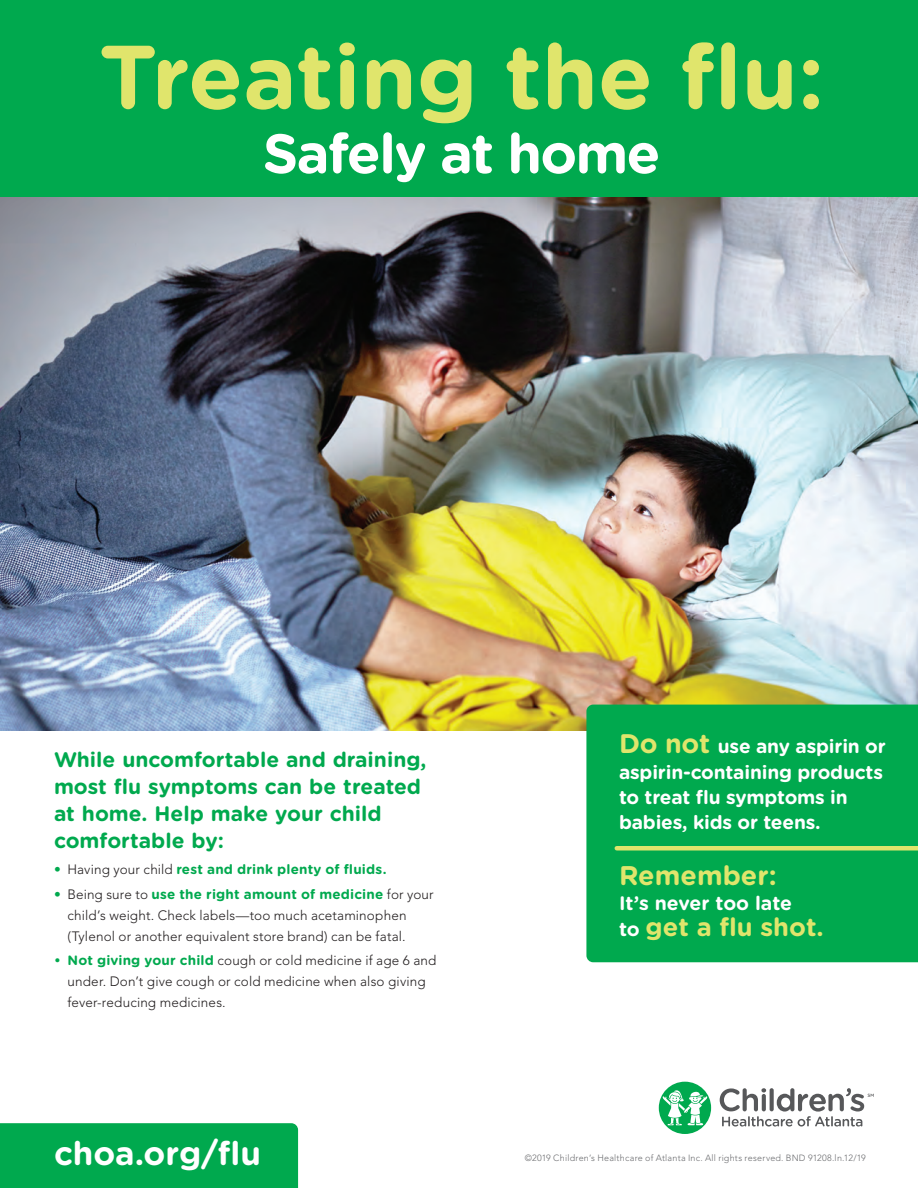
<style>
.page{position:relative;width:918px;height:1188px;background:#fff}
.page>*{position:absolute;margin:0;border:0;box-sizing:border-box;transform-origin:0 0}
.t1{font:700 90px "Gotham Rounded";color:#e0e56c}
.t2{font:700 55.5px "Gotham Rounded";letter-spacing:-.03em;color:#fff}
.t3{font:700 33px "Gotham Rounded";color:#fff}
.t4{font:700 27px "Gotham Rounded";color:#e0e56c}
.t5{font:700 25.5px "Gotham Rounded";color:#e0e56c}
.t6{font:700 21px/27px "Gotham Rounded";color:#00a94e}
.t7{font:700 19.5px "Gotham Rounded";letter-spacing:-.005em;color:#fff}
.t8{font:700 19.2px/25.5px "Gotham Rounded";letter-spacing:-.01em;color:#fff}
.t9{font:300 13.5px/21px "Avenir";letter-spacing:.01em;color:#231f20}
.t10{font:700 13.5px "Gotham Rounded";letter-spacing:.015em;color:#00a94e}
.t11{font:300 9px "Avenir";letter-spacing:.025em;color:#6c6d70}
.s1{font-family:"Avenir";font-weight:300}
.s2{font-family:"Avenir";font-weight:300;color:#231f20}
.s3{font-family:"Gotham Rounded";font-weight:700;color:#00a94e}
.s4{font-size:26.85px;color:#e0e56c}
.s5{font-size:19.5px;color:#fff}
</style>
<div class="page">
<img style="left:0;top:197px;width:918px;height:533px">
<div style="left:0;top:0;width:918px;height:197px;background:#00a94e"></div>
<div style="left:659px;top:1082px;width:52px;height:52px;background:#00a94e;border-radius:50%"></div>
<svg style="left:663px;top:1090px;width:44px;height:35px"></svg>
<svg style="left:720px;top:1088px;width:154px;height:39px"></svg>
<div style="left:586px;top:705px;width:332px;height:257px;background:#00a94e"></div>
<hr style="left:617px;top:846px;width:301px;height:4px;background:#e0e56c">
<div style="left:0;top:1123px;width:298px;height:65px;background:#00a94e"></div>
<h1 class="t1" style="left:99px;top:11px;width:727px">Treating the flu:</h1>
<h2 class="t2" style="left:263px;top:113px;width:399px">Safely at home</h2>
<h3 class="t6" style="left:54px;top:745px;width:374px">While uncomfortable and draining, most flu symptoms can be treated at home. Help make your child comfortable by:</h3>
<p class="t10" style="left:54px;top:860px;width:334px"><span class="s1">•</span> <span class="s2">Having your child</span> rest and drink plenty of fluids.</p>
<p class="t10" style="left:54px;top:884px;width:381px"><span class="s1">•</span> <span class="s2">Being sure to</span> use the right amount of medicine <span class="s2">for your</span></p>
<p class="t9" style="left:68px;top:904px;width:341px">child’s weight. Check labels—too much acetaminophen (Tylenol or another equivalent store brand) can be fatal.</p>
<p class="t9" style="left:68px;top:950px;width:371px;text-indent:-14px"><span class="s3">• Not giving your child</span> cough or cold medicine if age 6 and under. Don’t give cough or cold medicine when also giving fever-reducing medicines.</p>
<h3 class="t3" style="left:54px;top:1129px;width:209px">choa.org/flu</h3>
<h3 class="t8" style="left:619px;top:733px;width:268px"><span class="s4">Do not</span> use any aspirin or aspirin-containing products to treat flu symptoms in babies, kids or teens.</h3>
<h3 class="t4" style="left:619px;top:856px;width:159px">Remember:</h3>
<h3 class="t7" style="left:619px;top:889px;width:175px">It’s never too late</h3>
<h3 class="t5" style="left:619px;top:908px;width:206px"><span class="s5">to</span> get a flu shot.</h3>
<p class="t11" style="left:525px;top:1153px;width:343px">©2019 Children’s Healthcare of Atlanta Inc. All rights reserved. BND 91208.ln.12/19</p>
</div>
